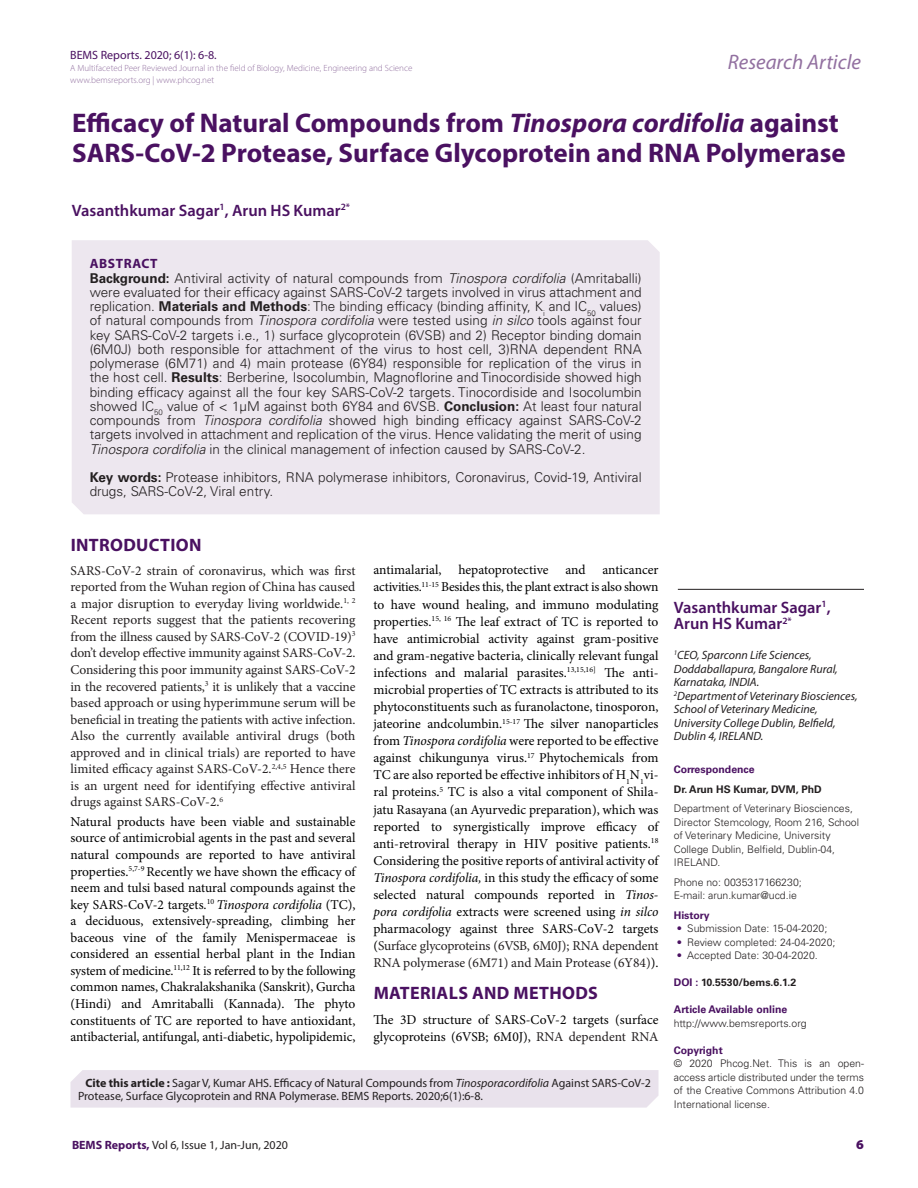
<style>
.page{position:relative;width:918px;height:1188px;background:#fff}
.page>*{position:absolute;margin:0;border:0;box-sizing:border-box;transform-origin:0 0}
.CT{font:700 27px/30px "Myriad Pro";color:#4a1161}
.t1{font:italic 21px "Myriad Pro";color:#9270a0}
._1_HD{font:700 18px "Myriad Pro";letter-spacing:.02em;color:#4a1161}
.CA{font:600 16.5px/16.5px "Myriad Pro";color:#4a1161}
.TXT{font:13.5px/17.1px "Minion Pro";letter-spacing:-.005em;color:#000;text-align:justify}
.ABS_TXT{font:300 13.5px/14.2px "Univers LT Std";color:#231f20;text-align:justify}
.TXT-2{font:13.5px/16.5px "Minion Pro";color:#231f20;text-align:justify}
.ABS_HD{font:700 13.5px "Myriad Pro";letter-spacing:.04em;color:#4a1161}
.RRH{font:900 13.5px "Myriad Pro";color:#4a1161}
.CA_Aff{font:italic 12px/13.5px "Myriad Pro";color:#231f20}
.LRH{font:12px/13.5px "Myriad Pro";color:#231f20}
.RRH-2{font:12px "Myriad Pro";color:#231f20}
.t2{font:12px "Myriad Pro";color:#4a1161}
.ABS_TXT-2{font:300 10.5px/13.5px "Univers LT Std";color:#231f20}
.ABS_AU_ADD{font:300 10.5px/13.5px "Univers LT Std";color:#231f20;text-align:justify}
.ABS_AU_ADD-2{font:700 10.5px "Univers LT Std";color:#4a1161}
.ABS_TXT-3{font:700 10.5px "Univers LT Std";color:#231f20}
.ABS_AU_ADD-3{font:700 10.5px "Univers LT Std";color:#231f20}
.ABS_TXT-4{font:700 10.5px "Univers LT Std";color:#4a1161}
.t3{font:300 9px/12px "Myriad Pro";color:#9270a0}
.s1{font-style:italic}
.s2{font-weight:700}
.s3{color:#231f20}
.s4{color:#4a1161}
.s5{font-weight:700;color:#4a1161}
</style>
<div class="page">
<hr style="left:678px;top:589px;width:186px;height:1px;background:#231f20">
<div style="left:70px;top:1070px;width:588px;height:38px;background:#e9e2ec"></div>
<div style="left:72px;top:240px;width:588px;height:274px;background:#ede7ef"></div>
<p class="t2" style="left:70px;top:47px;width:148px">BEMS Reports. 2020; 6(1): 6-8.</p>
<p class="t3" style="left:70px;top:62px;width:344px">A Multifaceted Peer Reviewed Journal in the field of Biology, Medicine, Engineering and Science www.bemsreports.org | www.phcog.net</p>
<h2 class="t1" style="left:728px;top:49px;width:135px">Research Article</h2>
<p class="CT" style="left:72px;top:107px;width:775px">Efficacy of Natural Compounds from <span class="s1">Tinospora cordifolia</span> against<br>SARS-CoV-2 Protease, Surface Glycoprotein and RNA Polymerase</p>
<p class="CA" style="left:72px;top:202px;width:280px">Vasanthkumar Sagar<sup>1</sup>, Arun HS Kumar<sup>2*</sup></p>
<p class="ABS_HD" style="left:90px;top:255px;width:69px">ABSTRACT</p>
<p class="ABS_TXT" style="left:90px;top:271px;width:554px"><span class="s2">Background:</span> Antiviral activity of natural compounds from <span class="s1">Tinospora cordifolia</span> (Amritaballi) were evaluated for their efficacy against SARS-CoV-2 targets involved in virus attachment and replication. <span class="s2">Materials and Methods</span>: The binding efficacy (binding affinity, K<sub>i</sub> and IC<sub>50</sub> values) of natural compounds from <span class="s1">Tinospora cordifolia</span> were tested using <span class="s1">in silco</span> tools against four key SARS-CoV-2 targets i.e., 1) surface glycoprotein (6VSB) and 2) Receptor binding domain (6M0J) both responsible for attachment of the virus to host cell, 3)RNA dependent RNA polymerase (6M71) and 4) main protease (6Y84) responsible for replication of the virus in the host cell. <span class="s2">Results</span>: Berberine, Isocolumbin, Magnoflorine and Tinocordiside showed high binding efficacy against all the four key SARS-CoV-2 targets. Tinocordiside and Isocolumbin showed IC<sub>50</sub> value of &lt; 1µM against both 6Y84 and 6VSB. <span class="s2">Conclusion:</span> At least four natural compounds from <span class="s1">Tinospora cordifolia</span> showed high binding efficacy against SARS-CoV-2 targets involved in attachment and replication of the virus. Hence validating the merit of using <span class="s1">Tinospora cordifolia</span> in the clinical management of infection caused by SARS-CoV-2.</p>
<p class="ABS_TXT" style="left:90px;top:470px;width:554px"><span class="s2">Key words:</span> Protease inhibitors, RNA polymerase inhibitors, Coronavirus, Covid-19, Antiviral drugs, SARS-CoV-2, Viral entry.</p>
<p class="_1_HD" style="left:71px;top:533px;width:132px">INTRODUCTION</p>
<p class="TXT-2" style="left:70px;top:562px;width:287px">SARS-CoV-2 strain of coronavirus, which was first reported from the Wuhan region of China has caused a major disruption to everyday living worldwide.<sup>1,</sup> <sup>2<br></sup>Recent reports suggest that the patients recovering from the illness caused by SARS-CoV-2 (COVID-19)<sup>3 </sup>don’t develop effective immunity against SARS-CoV-2.<br>Considering this poor immunity against SARS-CoV-2 in the recovered patients,<sup>3</sup> it is unlikely that a vaccine based approach or using hyperimmune serum will be beneficial in treating the patients with active infection.<br>Also the currently available antiviral drugs (both approved and in clinical trials) are reported to have limited efficacy against SARS-CoV-2.<sup>2,4,5</sup> Hence there is an urgent need for identifying effective antiviral drugs against SARS-CoV-2.<sup>6</sup></p>
<p class="TXT" style="left:70px;top:813px;width:287px;line-height:16.5px">Natural products have been viable and sustainable source of antimicrobial agents in the past and several natural compounds are reported to have antiviral properties.<sup>5,7-9</sup> Recently we have shown the efficacy of neem and tulsi based natural compounds against the key SARS-CoV-2 targets.<sup>10</sup> <span class="s1">Tinospora cordifolia</span> (TC), a deciduous, extensively-spreading, climbing her baceous vine of the family Menispermaceae is considered an essential herbal plant in the Indian system of medicine.<sup>11,12</sup> It is referred to by the following common names, Chakralakshanika (Sanskrit), Gurcha (Hindi) and Amritaballi (Kannada). The phyto constituents of TC are reported to have antioxidant, antibacterial, antifungal, anti-diabetic, hypolipidemic,</p>
<p class="TXT" style="left:374px;top:562px;width:287px">antimalarial, hepatoprotective and anticancer activities.<sup>11-15</sup> Besides this, the plant extract is also shown to have wound healing, and immuno modulating properties.<sup>15,</sup> <sup>16</sup> The leaf extract of TC is reported to have antimicrobial activity against gram-positive and gram-negative bacteria, clinically relevant fungal infections and malarial parasites.<sup>13,15,16]</sup> The anti&shy;microbial properties of TC extracts is attributed to its phytoconstituents such as furanolactone, tinosporon, jateorine andcolumbin.<sup>15-17</sup> The silver nanoparticles from <span class="s1">Tinospora cordifolia</span> were reported to be effective against chikungunya virus.<sup>17</sup> Phytochemicals from TC are also reported be effective inhibitors of H<sub>1</sub>N<sub>1</sub>vi&shy;ral proteins.<sup>5</sup> TC is also a vital component of Shila&shy;jatu Rasayana (an Ayurvedic preparation), which was reported to synergistically improve efficacy of anti-retroviral therapy in HIV positive patients.<sup>18<br></sup>Considering the positive reports of antiviral activity of <span class="s1">Tinospora cordifolia,</span> in this study the efficacy of some selected natural compounds reported in <span class="s1">Tinos&shy;pora cordifolia</span> extracts were screened using <span class="s1">in silco </span>pharmacology against three SARS-CoV-2 targets (<span class="s3">Surface glycoproteins (6VSB, 6M0J); RNA dependent RNA polymerase (6M71) and Main Protease (6Y84)</span>).</p>
<p class="_1_HD" style="left:374px;top:982px;width:226px">MATERIALS AND METHODS</p>
<p class="TXT" style="left:374px;top:1011px;width:287px">The 3D structure of SARS-CoV-2 targets (surface glycoproteins (6VSB; 6M0J), <span class="s3">RNA dependent RNA</span></p>
<p class="LRH" style="left:78px;top:1076px;width:575px;text-indent:8px"><span class="s2">Cite this article :</span> Sagar V, Kumar AHS. Efficacy of Natural Compounds from <span class="s1">Tinosporacordifolia</span> Against SARS-CoV-2<br>Protease, Surface Glycoprotein and RNA Polymerase. BEMS Reports. 2020;6(1):6-8.</p>
<p class="CA" style="left:674px;top:598px;width:158px">Vasanthkumar Sagar<sup>1</sup>,<br>Arun HS Kumar<sup>2*</sup></p>
<p class="CA_Aff" style="left:674px;top:648px;width:165px"><sup>1</sup>CEO, Sparconn Life Sciences,<br>Doddaballapura, Bangalore Rural,<br>Karnataka, INDIA.</p>
<p class="CA_Aff" style="left:674px;top:689px;width:185px"><sup>2</sup>Departmentof Veterinary Biosciences,<br>School of Veterinary Medicine,<br>University College Dublin, Belfield,<br>Dublin 4, IRELAND.</p>
<p class="ABS_TXT-4" style="left:674px;top:763px;width:82px">Correspondence</p>
<p class="ABS_TXT-3" style="left:674px;top:783px;width:149px">Dr. Arun HS Kumar, DVM, PhD</p>
<p class="ABS_TXT-2" style="left:674px;top:802px;width:187px">Department of Veterinary Biosciences,<br>Director Stemcology, Room 216, School of Veterinary Medicine, University<br>College Dublin, Belfield, Dublin-04,<br>IRELAND.</p>
<p class="ABS_TXT-2" style="left:674px;top:875px;width:129px">Phone no: 0035317166230;<br>E-mail: arun.kumar@ucd.ie</p>
<p class="ABS_TXT-4" style="left:674px;top:909px;width:37px">History</p>
<p class="ABS_TXT-2" style="left:677px;top:922px;width:152px"><span class="s4">•</span> Submission Date: 15-04-2020;</p>
<p class="ABS_TXT-2" style="left:677px;top:935px;width:160px"><span class="s4">•</span> Review completed: 24-04-2020;</p>
<p class="ABS_TXT-2" style="left:677px;top:949px;width:143px"><span class="s4">•</span> Accepted Date: 30-04-2020.</p>
<p class="ABS_AU_ADD-3" style="left:674px;top:976px;width:124px"><span class="s4">DOI :</span> 10.5530/bems.6.1.2</p>
<p class="ABS_AU_ADD-2" style="left:674px;top:1003px;width:115px">Article Available online</p>
<p class="ABS_AU_ADD" style="left:674px;top:1016px;width:134px">http://www.bemsreports.org</p>
<p class="ABS_AU_ADD-2" style="left:674px;top:1044px;width:50px">Copyright</p>
<p class="ABS_AU_ADD" style="left:674px;top:1057px;width:192px">© 2020 Phcog.Net. This is an open&shy;access article distributed under the terms of the Creative Commons Attribution 4.0<br>International license<span class="s4">.</span></p>
<p class="RRH-2" style="left:72px;top:1138px;width:218px"><span class="s5">BEMS Reports,</span> Vol 6, Issue 1, Jan-Jun, 2020</p>
<p class="RRH" style="left:856px;top:1136px;width:9px">6</p>
</div>
